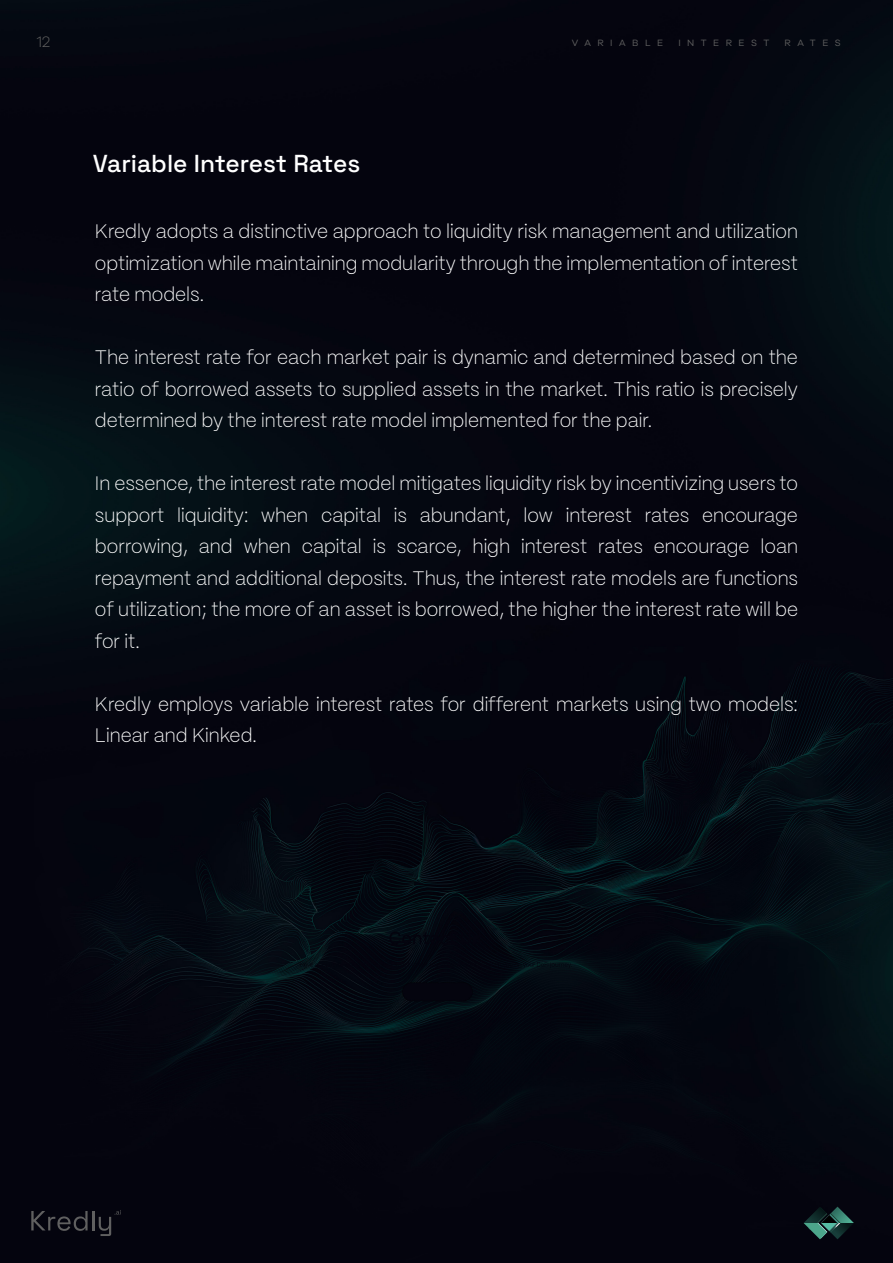
<style>
.page{position:relative;width:893px;height:1263px;background:#fff}
.page>*{position:absolute;margin:0;border:0;box-sizing:border-box;transform-origin:0 0}
.t1{font:500 24.45px "Space Grotesk";color:#fff}
.t2{font:200 19.5px/31.5px "PP Mori";color:#fff;text-align:justify}
.t3{font:300 15.6px "Galano Grotesque";color:#606060}
.t4{font:9.45px "Galano Grotesque";letter-spacing:.69em;color:#606060}
</style>
<div class="page">
<img style="left:0;top:0;width:893px;height:1263px">
<svg style="left:804px;top:1206px;width:50px;height:33px;background:#1b3936"></svg>
<svg style="left:31px;top:1210px;width:90px;height:26px;background:#17171f"></svg>
<p class="t3" style="left:37px;top:33px;width:15px">12</p>
<p class="t4" style="left:572px;top:37px;width:93px">VARIABLE</p>
<p class="t4" style="left:678px;top:37px;width:92px">INTEREST</p>
<p class="t4" style="left:784px;top:37px;width:58px">RATES</p>
<p class="t1" style="left:93px;top:145px;width:269px">Variable Interest Rates</p>
<p class="t2" style="left:95px;top:215px;width:704px">Kredly adopts a distinctive approach to liquidity risk management and utilization optimization while maintaining modularity through the implementation of interest rate models.</p>
<p class="t2" style="left:95px;top:341px;width:704px">The interest rate for each market pair is dynamic and determined based on the ratio of borrowed assets to supplied assets in the market. This ratio is precisely determined by the interest rate model implemented for the pair.</p>
<p class="t2" style="left:95px;top:467px;width:705px">In essence, the interest rate model mitigates liquidity risk by incentivizing users to support liquidity: when capital is abundant, low interest rates encourage borrowing, and when capital is scarce, high interest rates encourage loan repayment and additional deposits. Thus, the interest rate models are functions of utilization; the more of an asset is borrowed, the higher the interest rate will be for it.</p>
<p class="t2" style="left:95px;top:687px;width:704px">Kredly employs variable interest rates for different markets using two models:<br>Linear and Kinked.</p>
</div>
